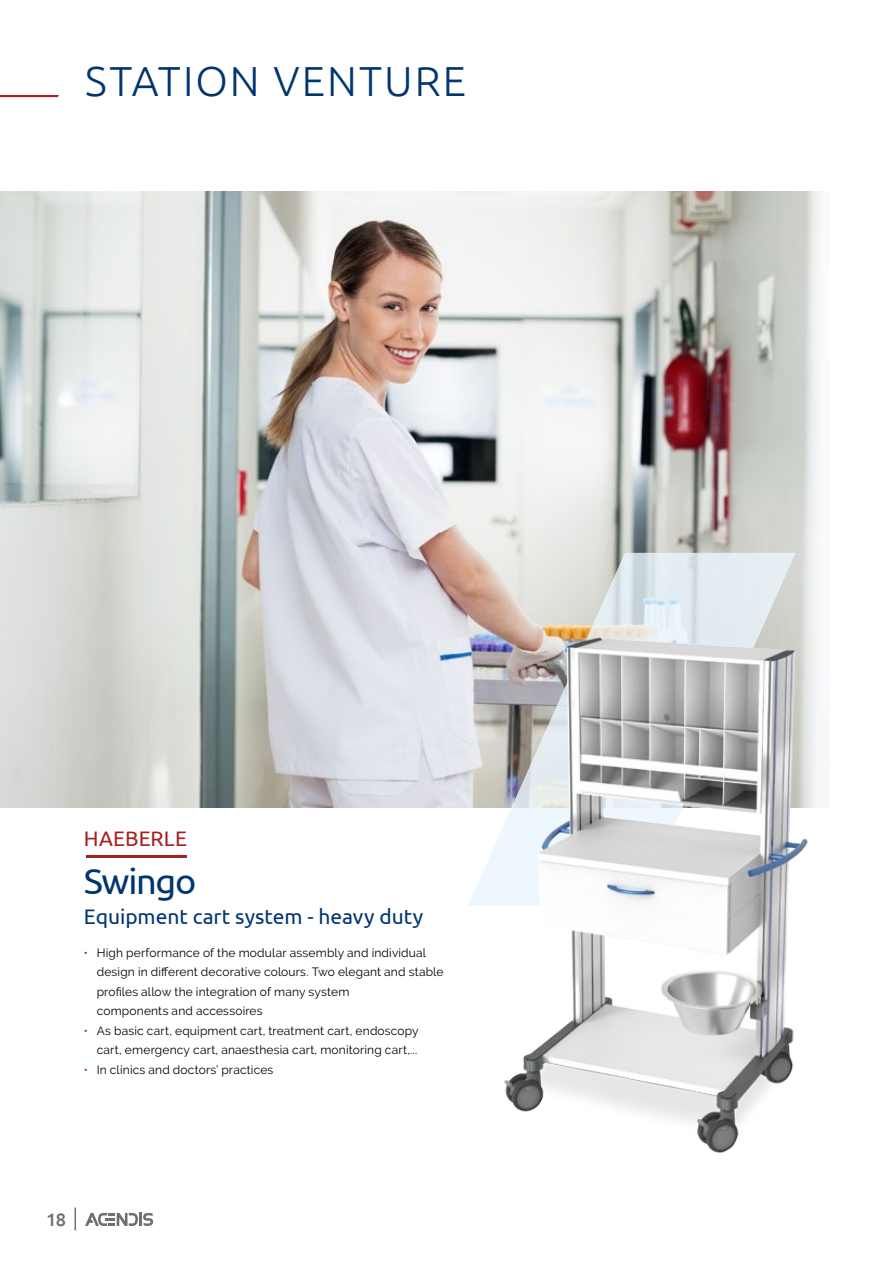
<style>
.page{position:relative;width:893px;height:1263px;background:#fff}
.page>*{position:absolute;margin:0;border:0;box-sizing:border-box;transform-origin:0 0}
.t1{font:300 42px "Ubuntu";letter-spacing:.05em;color:#003570}
.t2{font:36px "Ubuntu";color:#003570}
.t3{font:21px "Ubuntu";color:#003570}
.t4{font:21px "Ubuntu";letter-spacing:.005em;color:#a42220}
.t5{font:500 18px "Ubuntu";color:#6f6f6e}
.t6{font:12px/19.5px "Raleway";letter-spacing:.015em;color:#000}
.s1{color:#a42220}
</style>
<div class="page">
<img style="left:0;top:191px;width:821px;height:617px">
<hr style="left:86px;top:855px;width:100px;height:3px;background:#a42220">
<svg style="left:468px;top:553px;width:328px;height:353px;background:#dee0e0"></svg>
<img style="left:478px;top:594px;width:343px;height:559px">
<svg style="left:0;top:95px;width:59px;height:2px"></svg>
<svg style="left:85px;top:1213px;width:68px;height:13px"></svg>
<svg style="left:75px;top:1207px;width:1px;height:23px"></svg>
<h1 class="t1" style="left:85px;top:56px;width:383px">STATION VENTURE</h1>
<h3 class="t4" style="left:84px;top:825px;width:105px">haeberle</h3>
<h2 class="t2" style="left:84px;top:860px;width:114px">Swingo</h2>
<h3 class="t3" style="left:84px;top:904px;width:341px">equipment cart system - heavy duty</h3>
<p class="t6" style="left:97px;top:943px;width:348px;text-indent:-13px"><span class="s1">•</span> High performance of the modular assembly and individual design in different decorative colours. Two elegant and stable profiles allow the integration of many system<br>components and accessoires</p>
<p class="t6" style="left:84px;top:1021px;width:336px;text-align:right"><span class="s1">•</span> As basic cart, equipment cart, treatment cart, endoscopy cart, emergency cart, anaesthesia cart, monitoring cart,...</p>
<p class="t6" style="left:84px;top:1060px;width:191px"><span class="s1">•</span> In clinics and doctors’ practices</p>
<h3 class="t5" style="left:46px;top:1208px;width:21px">18</h3>
</div>
